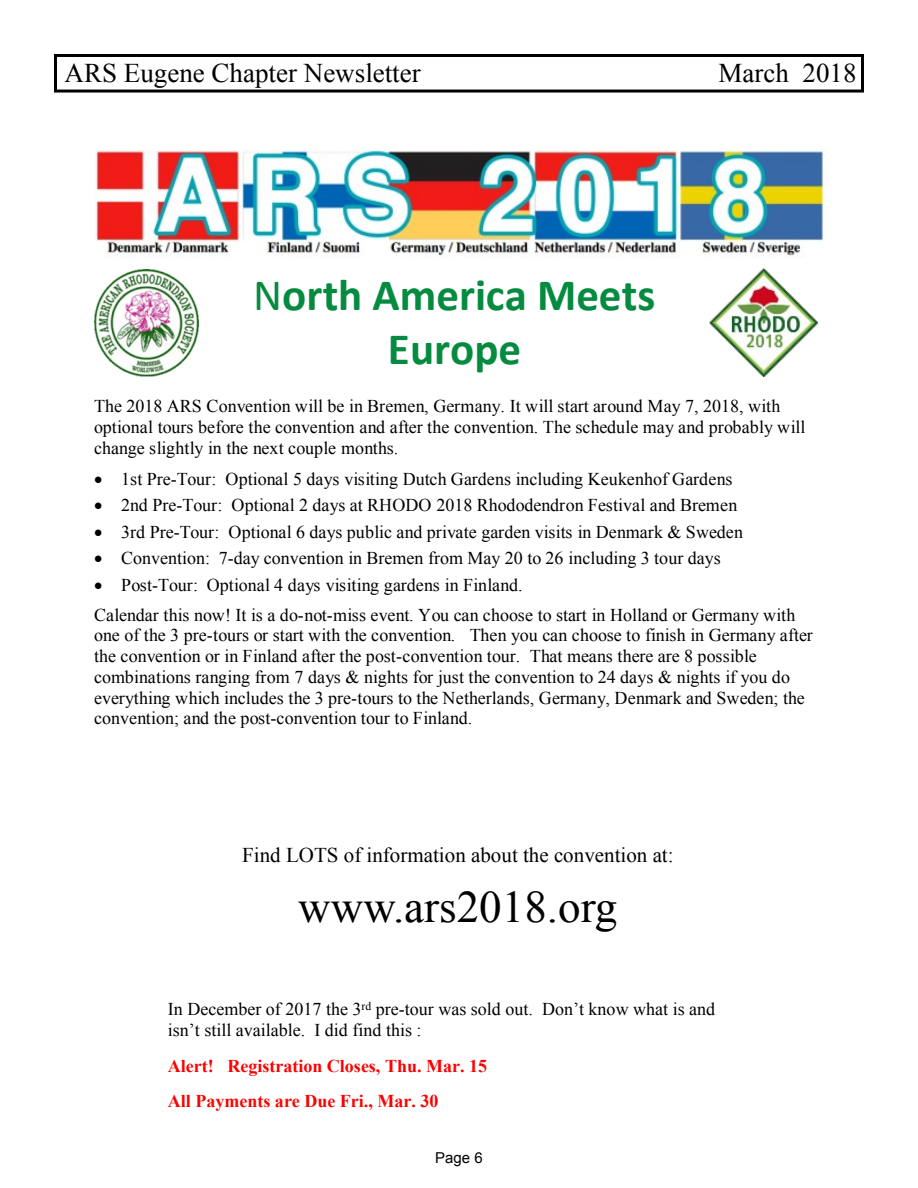
<style>
.page{position:relative;width:918px;height:1188px;background:#fff}
.page>*{position:absolute;margin:0;border:0;box-sizing:border-box;transform-origin:0 0}
.t1{font:700 45px/54px "Calibri";color:#058b40;text-align:center}
.t2{font:45px "Times New Roman";color:#000}
.t3{font:27px "Times New Roman";color:#000}
.t4{font:21px "Times New Roman";color:#000}
.t5{font:18px/20.7px "Times New Roman";color:#000}
.t6{font:700 18px/35.7px "Times New Roman";color:#fd0000}
.t7{font:15px "Arial";color:#000}
.s1{font-weight:400}
</style>
<div class="page">
<div style="left:54px;top:54px;width:810px;height:39px;border:3px solid #000"></div>
<img style="left:95px;top:150px;width:731px;height:108px">
<img style="left:94px;top:269px;width:105px;height:108px">
<img style="left:710px;top:269px;width:108px;height:108px">
<h2 class="t3" style="left:65px;top:63px;width:358px">ARS Eugene Chapter Newsletter</h2>
<h2 class="t3" style="left:719px;top:63px;width:140px">March 2018</h2>
<h1 class="t1" style="left:253px;top:272px;width:404px"><span class="s1">N</span>orth America Meets<br>Europe</h1>
<p class="t5" style="left:94px;top:398px;width:713px">The 2018 ARS Convention will be in Bremen, Germany. It will start around May 7, 2018, with optional tours before the convention and after the convention. The schedule may and probably will change slightly in the next couple months.</p>
<p class="t5" style="left:94px;top:470px;width:640px">• 1st Pre-Tour: Optional 5 days visiting Dutch Gardens including Keukenhof Gardens</p>
<p class="t5" style="left:94px;top:497px;width:645px">• 2nd Pre-Tour: Optional 2 days at RHODO 2018 Rhododendron Festival and Bremen</p>
<p class="t5" style="left:94px;top:523px;width:650px">• 3rd Pre-Tour: Optional 6 days public and private garden visits in Denmark &amp; Sweden</p>
<p class="t5" style="left:94px;top:550px;width:628px">• Convention: 7-day convention in Bremen from May 20 to 26 including 3 tour days</p>
<p class="t5" style="left:94px;top:572px;width:703px;line-height:29.7px">• Post-Tour: Optional 4 days visiting gardens in Finland.<br>Calendar this now! It is a do-not-miss event. You can choose to start in Holland or Germany with</p>
<p class="t5" style="left:94px;top:627px;width:720px">one of the 3 pre-tours or start with the convention. Then you can choose to finish in Germany after the convention or in Finland after the post-convention tour. That means there are 8 possible combinations ranging from 7 days &amp; nights for just the convention to 24 days &amp; nights if you do everything which includes the 3 pre-tours to the Netherlands, Germany, Denmark and Sweden; the convention; and the post-convention tour to Finland.</p>
<p class="t4" style="left:242px;top:847px;width:433px">Find LOTS of information about the convention at:</p>
<h1 class="t2" style="left:298px;top:891px;width:321px">www.ars2018.org</h1>
<p class="t5" style="left:168px;top:1001px;width:549px">In December of 2017 the 3<sup>rd</sup> pre-tour was sold out. Don’t know what is and isn’t still available. I did find this :</p>
<p class="t6" style="left:168px;top:1050px;width:321px">Alert! Registration Closes, Thu. Mar. 15<br>All Payments are Due Fri., Mar. 30</p>
<p class="t7" style="left:435px;top:1152px;width:49px">Page 6</p>
</div>
